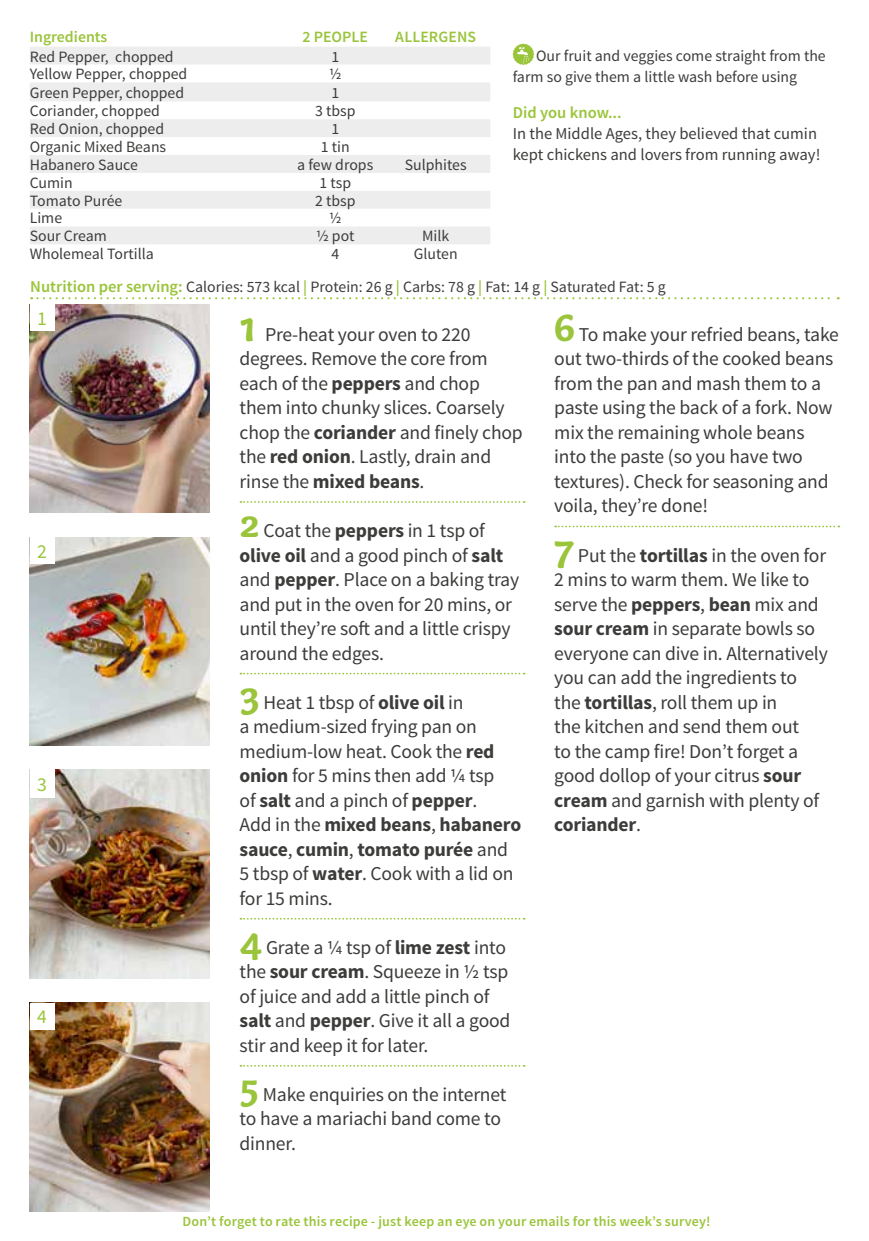
<style>
.page{position:relative;width:869px;height:1241px;background:#fff}
.page>*{position:absolute;margin:0;border:0;box-sizing:border-box;transform-origin:0 0}
.t1{font:700 45.5px "Capucine Basic";color:#9ac43a}
.t2{font:19.6px/24.5px "Source Sans Pro";letter-spacing:-.01em;color:#3c3c3b}
.t3{font:19.6px "Source Sans Pro";color:#9ac43a}
.t4{font:16.45px/21px "Source Sans Pro";color:#3c3c3b}
.t5{font:600 16.45px "Source Sans Pro";color:#9ac43a}
.t6{font:15.75px/21px "Source Sans Pro";color:#3c3c3b}
.t7{font:600 15.75px "Source Sans Pro";color:#9ac43a}
.t8{font:600 14px "Source Sans Pro";letter-spacing:.015em;color:#9ac43a}
.s1{font-weight:600;font-size:16.45px;color:#9ac43a}
.s2{font-weight:600;color:#9ac43a}
.s3{font-family:"Capucine Basic";font-weight:700;font-size:41.12px;color:#9ac43a}
.s4{font-weight:700}
</style>
<div class="page">
<svg style="left:240px;top:501px;width:284px;height:2px"></svg>
<svg style="left:240px;top:672px;width:284px;height:2px"></svg>
<svg style="left:240px;top:917px;width:284px;height:2px"></svg>
<svg style="left:240px;top:1065px;width:284px;height:1px"></svg>
<svg style="left:555px;top:525px;width:283px;height:2px"></svg>
<svg style="left:31px;top:297px;width:807px;height:2px"></svg>
<svg style="left:30px;top:47px;width:460px;height:197px;fill:#ededed"></svg>
<svg style="left:512px;top:43px;width:22px;height:22px"></svg>
<img style="left:30px;top:1002px;width:180px;height:208px">
<img style="left:30px;top:769px;width:180px;height:209px">
<img style="left:30px;top:304px;width:180px;height:208px">
<img style="left:30px;top:537px;width:180px;height:208px">
<div style="left:30px;top:304px;width:25px;height:26px;background:#fff"></div>
<div style="left:30px;top:537px;width:25px;height:26px;background:#fff"></div>
<div style="left:30px;top:769px;width:25px;height:29px;background:#fff"></div>
<div style="left:30px;top:1002px;width:25px;height:27px;background:#fff"></div>
<p class="t7" style="left:30px;top:26px;width:79px">Ingredients</p>
<p class="t7" style="left:302px;top:26px;width:67px">2 PEOPLE</p>
<p class="t7" style="left:395px;top:26px;width:82px">ALLERGENS</p>
<p class="t6" style="left:30px;top:46px;width:145px">Red Pepper, chopped</p>
<p class="t6" style="left:331px;top:46px;width:9px">1</p>
<p class="t6" style="left:30px;top:64px;width:159px">Yellow Pepper, chopped</p>
<p class="t6" style="left:328px;top:64px;width:14px">1/2</p>
<p class="t6" style="left:30px;top:82px;width:156px">Green Pepper, chopped</p>
<p class="t6" style="left:331px;top:82px;width:9px">1</p>
<p class="t6" style="left:30px;top:101px;width:132px">Coriander, chopped</p>
<p class="t6" style="left:315px;top:101px;width:42px">3 tbsp</p>
<p class="t6" style="left:30px;top:119px;width:136px">Red Onion, chopped</p>
<p class="t6" style="left:331px;top:119px;width:9px">1</p>
<p class="t6" style="left:30px;top:136px;width:138px">Organic Mixed Beans</p>
<p class="t6" style="left:320px;top:136px;width:30px">1 tin</p>
<p class="t6" style="left:30px;top:154px;width:110px">Habanero Sauce</p>
<p class="t6" style="left:297px;top:154px;width:77px">a few drops</p>
<p class="t6" style="left:404px;top:154px;width:63px">Sulphites</p>
<p class="t6" style="left:30px;top:172px;width:44px">Cumin</p>
<p class="t6" style="left:319px;top:172px;width:33px">1 tsp</p>
<p class="t6" style="left:30px;top:190px;width:94px">Tomato Purée</p>
<p class="t6" style="left:315px;top:190px;width:42px">2 tbsp</p>
<p class="t6" style="left:30px;top:208px;width:34px">Lime</p>
<p class="t6" style="left:328px;top:208px;width:14px">1/2</p>
<p class="t6" style="left:30px;top:226px;width:79px">Sour Cream</p>
<p class="t6" style="left:316px;top:226px;width:40px">1/2 pot</p>
<p class="t6" style="left:422px;top:226px;width:29px">Milk</p>
<p class="t6" style="left:30px;top:244px;width:125px">Wholemeal Tortilla</p>
<p class="t6" style="left:331px;top:244px;width:9px">4</p>
<p class="t6" style="left:413px;top:244px;width:45px">Gluten</p>
<p class="t6" style="left:512px;top:46px;width:314px;text-indent:23px">Our fruit and veggies come straight from the farm so give them a little wash before using</p>
<p class="t5" style="left:512px;top:102px;width:110px">Did you know...</p>
<p class="t4" style="left:512px;top:123px;width:309px">In the Middle Ages, they believed that cumin kept chickens and lovers from running away!</p>
<p class="t6" style="left:30px;top:276px;width:637px"><span class="s1">Nutrition per serving:</span> Calories: 573 kcal <span class="s2">|</span> Protein: 26 g <span class="s2">|</span> Carbs: 78 g <span class="s2">|</span> Fat: 14 g <span class="s2">|</span> Saturated Fat: 5 g</p>
<p class="t3" style="left:37px;top:306px;width:11px">1</p>
<p class="t2" style="left:554px;top:322px;width:286px"><span class="s3">6</span> To make your refried beans, take out two-thirds of the cooked beans from the pan and mash them to a paste using the back of a fork. Now mix the remaining whole beans into the paste (so you have two textures). Check for seasoning and voila, they’re done!</p>
<p class="t2" style="left:554px;top:543px;width:275px"><span class="s3">7</span> Put the <span class="s4">tortillas</span> in the oven for<br>2 mins to warm them. We like to serve the <span class="s4">peppers</span>, <span class="s4">bean</span> mix and <span class="s4">sour cream</span> in separate bowls so everyone can dive in. Alternatively you can add the ingredients to the <span class="s4">tortillas</span>, roll them up in<br>the kitchen and send them out<br>to the camp fire! Don’t forget a good dollop of your citrus <span class="s4">sour cream</span> and garnish with plenty of <span class="s4">coriander</span>.</p>
<h1 class="t1" style="left:239px;top:290px;width:18px">1</h1>
<p class="t2" style="left:239px;top:322px;width:284px;text-indent:25px">Pre-heat your oven to 220 degrees. Remove the core from each of the <span class="s4">peppers</span> and chop them into chunky slices. Coarsely chop the <span class="s4">coriander</span> and finely chop the <span class="s4">red onion</span>. Lastly, drain and rinse the <span class="s4">mixed beans</span>.</p>
<p class="t2" style="left:239px;top:518px;width:281px"><span class="s3">2</span> Coat the <span class="s4">peppers</span> in 1 tsp of <span class="s4">olive oil</span> and a good pinch of <span class="s4">salt </span>and <span class="s4">pepper</span>. Place on a baking tray and put in the oven for 20 mins, or until they’re soft and a little crispy around the edges.</p>
<p class="t2" style="left:239px;top:690px;width:283px"><span class="s3">3</span> Heat 1 tbsp of <span class="s4">olive oil</span> in<br>a medium-sized frying pan on medium-low heat. Cook the <span class="s4">red onion</span> for 5 mins then add ¼ tsp<br>of <span class="s4">salt</span> and a pinch of <span class="s4">pepper</span>.<br>Add in the <span class="s4">mixed beans</span>, <span class="s4">habanero sauce</span>, <span class="s4">cumin</span>, <span class="s4">tomato purée</span> and<br>5 tbsp of <span class="s4">water</span>. Cook with a lid on for 15 mins.</p>
<p class="t2" style="left:239px;top:935px;width:272px"><span class="s3">4</span> Grate a ¼ tsp of <span class="s4">lime zest</span> into the <span class="s4">sour cream</span>. Squeeze in ½ tsp of juice and add a little pinch of <span class="s4">salt</span> and <span class="s4">pepper</span>. Give it all a good stir and keep it for later.</p>
<p class="t2" style="left:239px;top:1082px;width:268px"><span class="s3">5</span> Make enquiries on the internet to have a mariachi band come to dinner.</p>
<p class="t3" style="left:37px;top:539px;width:11px">2</p>
<p class="t3" style="left:37px;top:772px;width:11px">3</p>
<p class="t3" style="left:37px;top:1004px;width:11px">4</p>
<p class="t8" style="left:182px;top:1212px;width:529px">Don’t forget to rate this recipe - just keep an eye on your emails for this week’s survey!</p>
</div>
